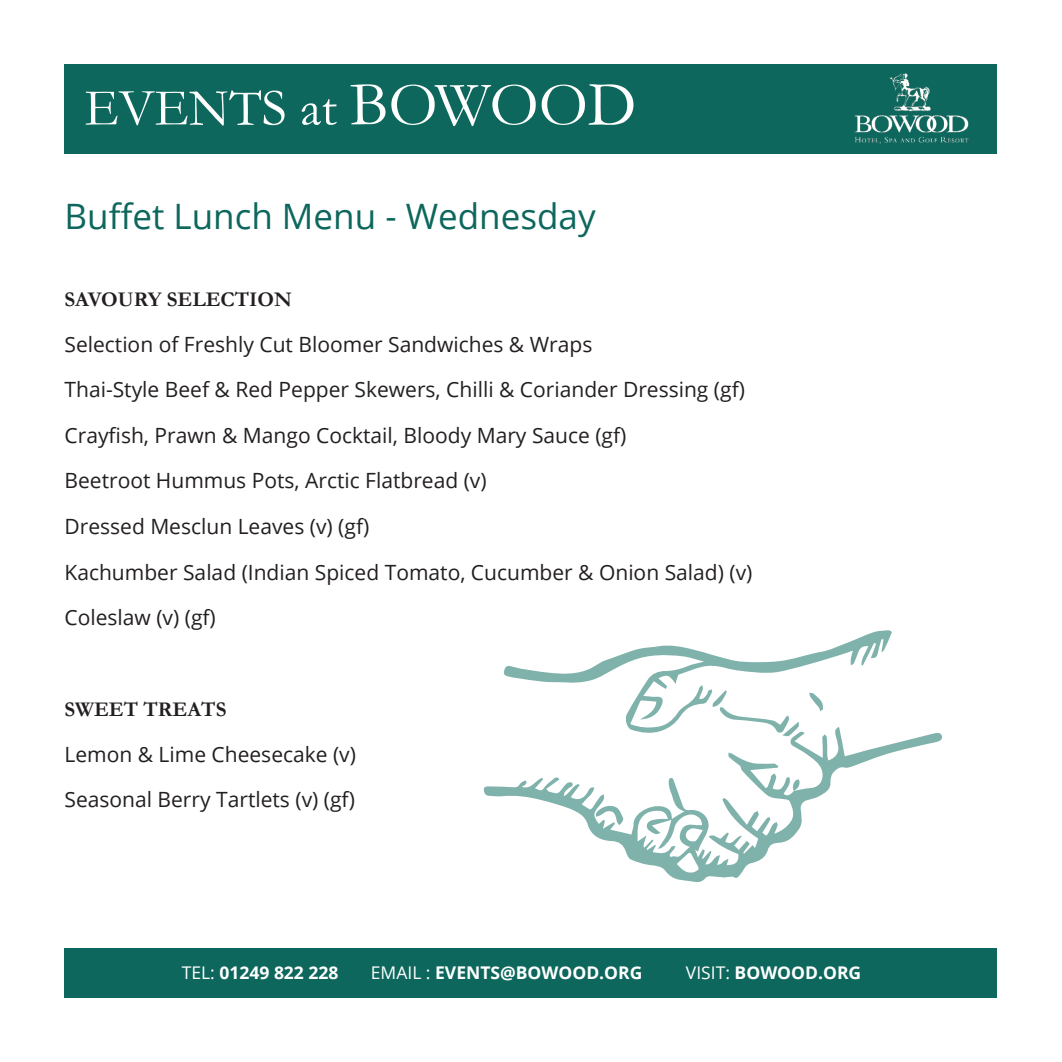
<style>
.page{position:relative;width:1062px;height:1062px;background:#fff}
.page>*{position:absolute;margin:0;border:0;box-sizing:border-box;transform-origin:0 0}
.t1{font:52.5px "Garamond";color:#fff}
.t2{font:35px "Open Sans";color:#0d675c}
.t3{font:21px/45.5px "Open Sans";color:#231f20}
.t4{font:700 21px "Garamond";color:#231f20}
.t5{font:700 17.5px "Open Sans";color:#fff}
.s1{font-size:63px}
.s2{font-weight:400}
</style>
<div class="page">
<div style="left:64px;top:64px;width:933px;height:90px;background:#0d675c"></div>
<img style="left:854px;top:73px;width:115px;height:71px">
<svg style="left:484px;top:733px;width:458px;height:149px"></svg>
<svg style="left:595px;top:803px;width:28px;height:22px"></svg>
<svg style="left:503px;top:630px;width:389px;height:106px"></svg>
<svg style="left:791px;top:779px;width:9px;height:12px"></svg>
<div style="left:64px;top:947px;width:933px;height:50px;background:#0d675c"></div>
<h1 class="t1" style="left:84px;top:73px;width:553px">EVENTS at <span class="s1">BOWOOD</span></h1>
<h2 class="t2" style="left:64px;top:192px;width:532px">Buffet Lunch Menu - Wednesday</h2>
<p class="t4" style="left:64px;top:285px;width:229px">SAVOURY SELECTION</p>
<p class="t3" style="left:64px;top:321px;width:689px">Selection of Freshly Cut Bloomer Sandwiches &amp; Wraps<br>Thai-Style Beef &amp; Red Pepper Skewers, Chilli &amp; Coriander Dressing (gf)<br>Crayfish, Prawn &amp; Mango Cocktail, Bloody Mary Sauce (gf)<br>Beetroot Hummus Pots, Arctic Flatbread (v)<br>Dressed Mesclun Leaves (v) (gf)<br>Kachumber Salad (Indian Spiced Tomato, Cucumber &amp; Onion Salad) (v)<br>Coleslaw (v) (gf)</p>
<p class="t4" style="left:64px;top:695px;width:163px">SWEET TREATS</p>
<p class="t3" style="left:64px;top:730px;width:293px">Lemon &amp; Lime Cheesecake (v)<br>Seasonal Berry Tartlets (v) (gf)</p>
<p class="t5" style="left:182px;top:960px;width:158px"><span class="s2">TEL:</span> 01249 822 228</p>
<p class="t5" style="left:371px;top:960px;width:273px"><span class="s2">EMAIL :</span> EVENTS@BOWOOD.ORG</p>
<p class="t5" style="left:686px;top:960px;width:177px"><span class="s2">VISIT:</span> BOWOOD.ORG</p>
</div>
